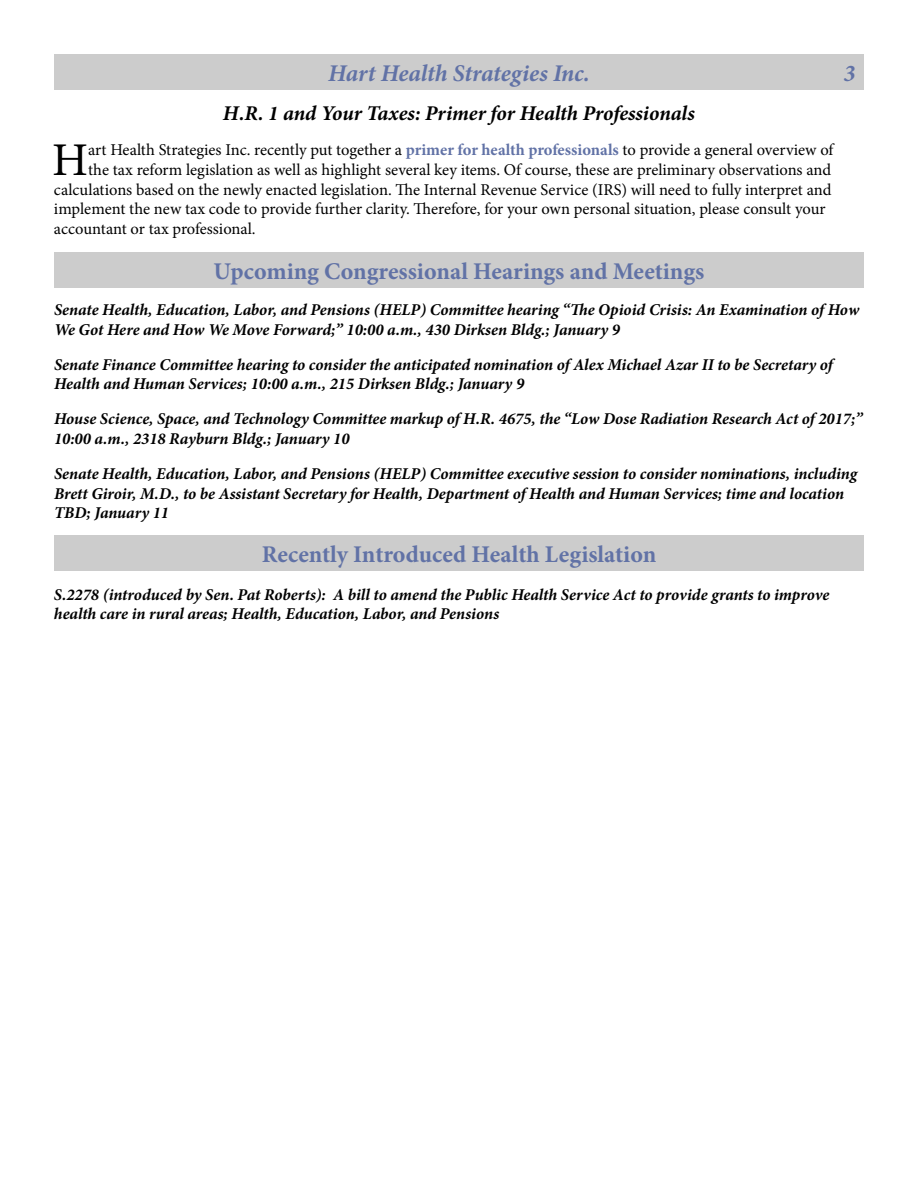
<style>
.page{position:relative;width:918px;height:1188px;background:#fff}
.page>*{position:absolute;margin:0;border:0;box-sizing:border-box;transform-origin:0 0}
.t1{font:46.95px "Minion Pro";color:#000}
.t2{font:700 24px "Minion Pro";color:#6172a6}
.t3{font:italic 700 24px "Minion Pro";letter-spacing:-.005em;color:#6172a6}
.t4{font:italic 700 21px "Minion Pro";letter-spacing:-.005em;color:#000}
.t5{font:italic 700 16.5px/19.8px "Minion Pro";letter-spacing:-.005em;color:#000}
.t6{font:16.5px "Minion Pro";color:#000}
.s1{font-weight:700;color:#6172a6}
</style>
<div class="page">
<div style="left:54px;top:252px;width:810px;height:36px;background:#ccc"></div>
<div style="left:54px;top:536px;width:810px;height:36px;background:#ccc"></div>
<div style="left:54px;top:54px;width:810px;height:36px;background:#ccc"></div>
<h2 class="t3" style="left:328px;top:56px;width:263px">Hart Health Strategies Inc.</h2>
<h2 class="t3" style="left:844px;top:56px;width:13px">3</h2>
<p class="t4" style="left:223px;top:99px;width:474px">H.R. 1 and Your Taxes: Primer for Health Professionals</p>
<h1 class="t1" style="left:52px;top:128px;width:37px">H</h1>
<p class="t6" style="left:88px;top:139px;width:747px">art Health Strategies Inc. recently put together a <span class="s1">primer for health professionals</span> to provide a general overview of</p>
<p class="t6" style="left:88px;top:159px;width:744px">the tax reform legislation as well as highlight several key items. Of course, these are preliminary observations and</p>
<p class="t6" style="left:54px;top:178px;width:779px">calculations based on the newly enacted legislation. The Internal Revenue Service (IRS) will need to fully interpret and</p>
<p class="t6" style="left:54px;top:198px;width:773px">implement the new tax code to provide further clarity. Therefore, for your own personal situation, please consult your</p>
<p class="t6" style="left:54px;top:218px;width:203px">accountant or tax professional.</p>
<h2 class="t2" style="left:214px;top:254px;width:492px">Upcoming Congressional Hearings and Meetings</h2>
<p class="t5" style="left:54px;top:300px;width:807px">Senate Health, Education, Labor, and Pensions (HELP) Committee hearing “The Opioid Crisis: An Examination of How<br>We Got Here and How We Move Forward;” 10:00 a.m., 430 Dirksen Bldg.; January 9</p>
<p class="t5" style="left:54px;top:354px;width:780px">Senate Finance Committee hearing to consider the anticipated nomination of Alex Michael Azar II to be Secretary of<br>Health and Human Services; 10:00 a.m., 215 Dirksen Bldg.; January 9</p>
<p class="t5" style="left:54px;top:409px;width:810px">House Science, Space, and Technology Committee markup of H.R. 4675, the “Low Dose Radiation Research Act of 2017;”<br>10:00 a.m., 2318 Rayburn Bldg.; January 10</p>
<p class="t5" style="left:54px;top:463px;width:805px">Senate Health, Education, Labor, and Pensions (HELP) Committee executive session to consider nominations, including<br>Brett Giroir, M.D., to be Assistant Secretary for Health, Department of Health and Human Services; time and location<br>TBD; January 11</p>
<h2 class="t2" style="left:262px;top:538px;width:396px">Recently Introduced Health Legislation</h2>
<p class="t5" style="left:54px;top:584px;width:777px">S.2278 (introduced by Sen. Pat Roberts): A bill to amend the Public Health Service Act to provide grants to improve health care in rural areas; Health, Education, Labor, and Pensions</p>
</div>
